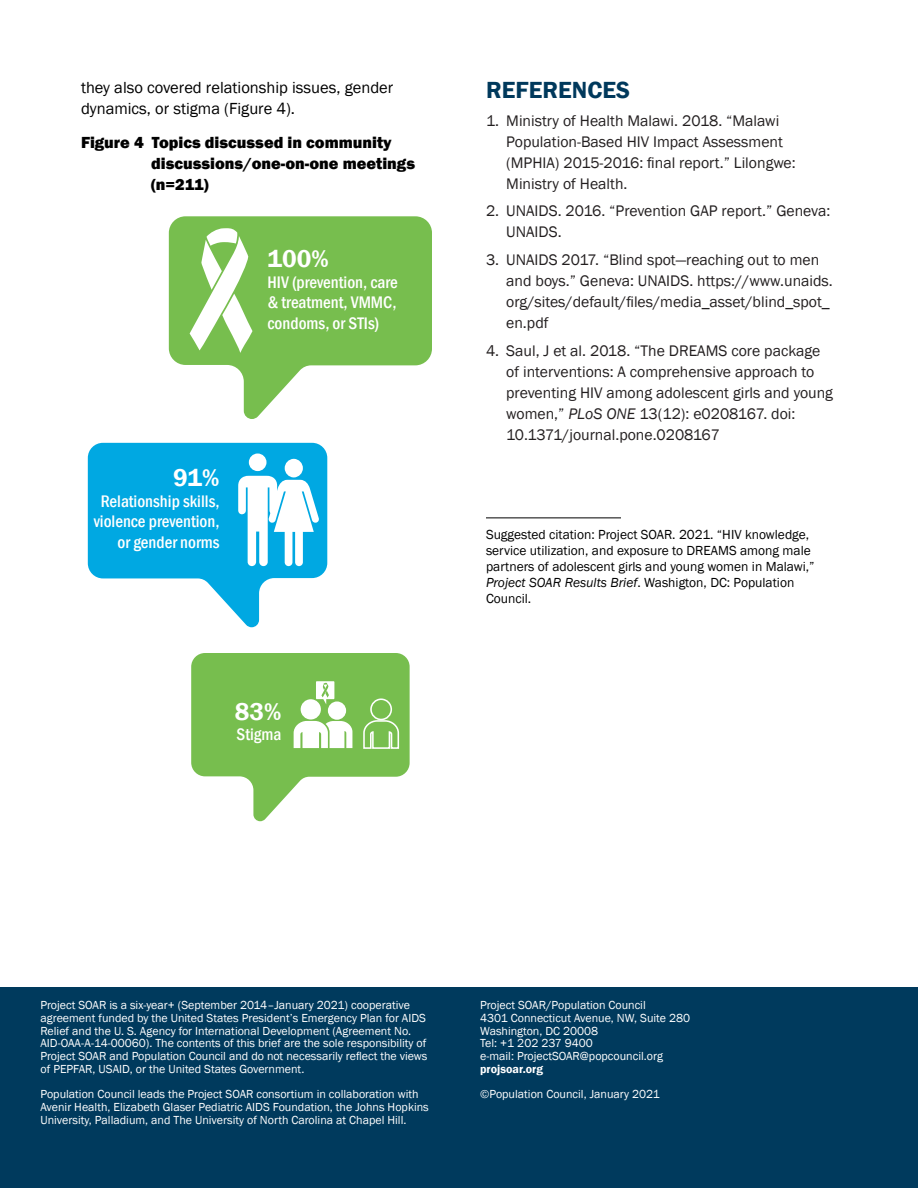
<style>
.page{position:relative;width:918px;height:1188px;background:#fff}
.page>*{position:absolute;margin:0;border:0;box-sizing:border-box;transform-origin:0 0}
.t1{font:600 25.05px "Franklin Gothic";letter-spacing:-.005em;color:#fff}
.Heading_1{font:600 24px "Franklin Gothic";color:#00395c}
.t2{font:500 condensed 17.25px/20.7px "Franklin Gothic";color:#fff;text-align:justify}
.Figure_and_Table_Tit{font:800 16.5px/21px "Franklin Gothic";color:#000}
.t3{font:16.5px/21px "Franklin Gothic";color:#000}
.t4{font:15.75px/21px "Franklin Gothic";color:#231f20}
.SuggestedCite{font:13.5px/16.2px "Franklin Gothic";color:#000}
.Acks{font:12px/12.8px "Franklin Gothic";color:#fff}
.Acks-2{font:600 12px "Franklin Gothic";color:#fff}
.s1{font-style:italic}
</style>
<div class="page">
<hr style="left:486px;top:518px;width:135px;height:1px;background:#000">
<div style="left:0;top:987px;width:466px;height:201px;background:#003a5d"></div>
<div style="left:460px;top:987px;width:458px;height:201px;background:#003a5d"></div>
<svg style="left:169px;top:216px;width:263px;height:203px;fill:#77be4e"></svg>
<svg style="left:88px;top:443px;width:239px;height:184px;fill:#00a8e2"></svg>
<svg style="left:238px;top:454px;width:81px;height:112px"></svg>
<svg style="left:190px;top:228px;width:62px;height:125px"></svg>
<svg style="left:191px;top:653px;width:219px;height:168px"></svg>
<p class="t3" style="left:81px;top:77px;width:314px">they also covered relationship issues, gender dynamics, or stigma (Figure 4).</p>
<p class="Figure_and_Table_Tit" style="left:151px;top:132px;width:265px;text-indent:-70px">Figure 4 Topics discussed in community discussions/one-on-one meetings (n=211)</p>
<p class="t1" style="left:268px;top:243px;width:63px">100%</p>
<p class="t2" style="left:268px;top:271px;width:132px">HIV (prevention, care &amp; treatment, VMMC, condoms, or STIs)</p>
<p class="t1" style="left:173px;top:462px;width:48px">91%</p>
<p class="t2" style="left:94px;top:490px;width:127px;text-align:right">Relationship skills, violence prevention, or gender norms</p>
<p class="t1" style="left:235px;top:696px;width:48px">83%</p>
<p class="t2" style="left:237px;top:724px;width:46px">Stigma</p>
<p class="Heading_1" style="left:486px;top:75px;width:146px">REFERENCES</p>
<p class="t4" style="left:506px;top:110px;width:291px;text-indent:-20px">1. Ministry of Health Malawi. 2018. “Malawi Population-Based HIV Impact Assessment (MPHIA) 2015-2016: final report.” Lilongwe:<br>Ministry of Health.</p>
<p class="t4" style="left:506px;top:201px;width:326px;text-indent:-20px">2. UNAIDS. 2016. “Prevention GAP report.” Geneva:<br>UNAIDS.</p>
<p class="t4" style="left:506px;top:250px;width:328px;text-indent:-20px">3. UNAIDS 2017. “Blind spot—reaching out to men and boys.” Geneva: UNAIDS. https://www.unaids. org/sites/default/files/media_asset/blind_spot_ en.pdf</p>
<p class="t4" style="left:506px;top:340px;width:328px;text-indent:-20px">4. Saul, J et al. 2018. “The DREAMS core package of interventions: A comprehensive approach to preventing HIV among adolescent girls and young women,” <span class="s1">PLoS ONE</span> 13(12): e0208167. doi:<br>10.1371/journal.pone.0208167</p>
<p class="SuggestedCite" style="left:486px;top:526px;width:330px">Suggested citation: Project SOAR. 2021. “HIV knowledge, service utilization, and exposure to DREAMS among male partners of adolescent girls and young women in Malawi,” <span class="s1">Project SOAR Results Brief</span>. Washigton, DC: Population Council.</p>
<p class="Acks" style="left:40px;top:999px;width:389px">Project SOAR is a six-year+ (September 2014–January 2021) cooperative agreement funded by the United States President’s Emergency Plan for AIDS Relief and the U. S. Agency for International Development (Agreement No.<br>AID-OAA-A-14-00060). The contents of this brief are the sole responsibility of Project SOAR and Population Council and do not necessarily reflect the views of PEPFAR, USAID, or the United States Government.</p>
<p class="Acks" style="left:40px;top:1088px;width:390px">Population Council leads the Project SOAR consortium in collaboration with<br>Avenir Health, Elizabeth Glaser Pediatric AIDS Foundation, the Johns Hopkins<br>University, Palladium, and The University of North Carolina at Chapel Hill.</p>
<p class="Acks" style="left:480px;top:999px;width:167px">Project SOAR/Population Council</p>
<p class="Acks" style="left:480px;top:1012px;width:211px">4301 Connecticut Avenue, NW, Suite 280</p>
<p class="Acks" style="left:480px;top:1024px;width:120px">Washington, DC 20008</p>
<p class="Acks" style="left:480px;top:1037px;width:114px">Tel: +1 202 237 9400</p>
<p class="Acks" style="left:480px;top:1050px;width:184px">e-mail: ProjectSOAR@popcouncil.org</p>
<p class="Acks-2" style="left:480px;top:1061px;width:64px">projsoar.org</p>
<p class="Acks" style="left:480px;top:1088px;width:181px">©Population Council, January 2021</p>
</div>
